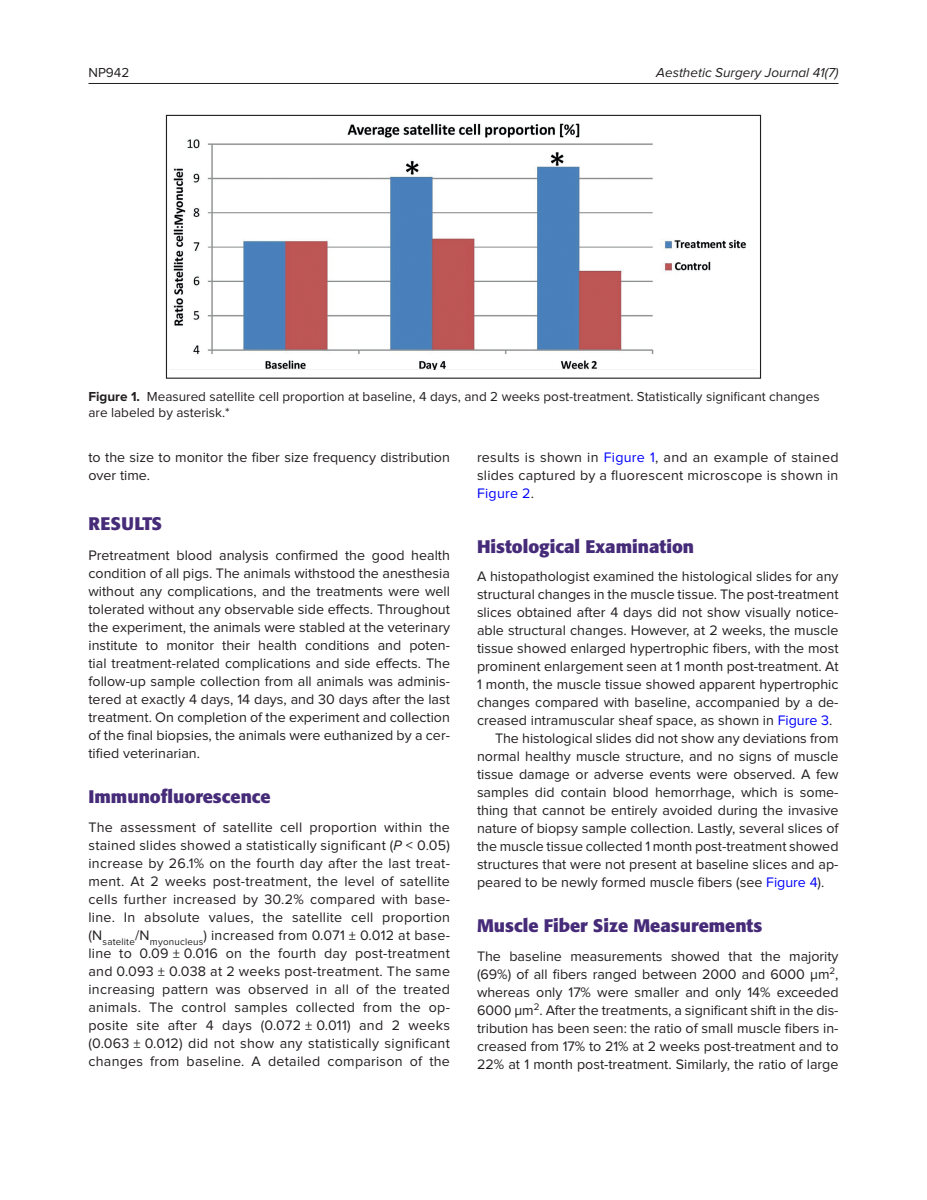
<style>
.page{position:relative;width:927px;height:1200px;background:#fff}
.page>*{position:absolute;margin:0;border:0;box-sizing:border-box;transform-origin:0 0}
.HeadB{font:700 18px "Formata";color:#462b79}
.HeadA{font:700 18px "Formata";letter-spacing:.01em;color:#462b79}
.Text{font:14.25px/18px "Proxima Nova";color:#231f20;text-align:justify}
.TextInd{font:14.25px/18px "Proxima Nova";color:#231f20;text-align:justify}
.FigCapt{font:13.5px/15.8px "Proxima Nova";color:#231f20}
.t1{font:italic 13.5px "Proxima Nova";color:#231f20}
.s1{font-weight:700}
.s2{font-style:italic}
.s3{color:#00f}
</style>
<div class="page">
<img style="left:170px;top:123px;width:587px;height:247px">
<div style="left:166px;top:115px;width:595px;height:263px;border:1px solid #231f20"></div>
<hr style="left:88px;top:83px;width:750px;height:1px;background:#231f20">
<p class="FigCapt" style="left:88px;top:65px;width:42px">NP942</p>
<p class="t1" style="left:656px;top:66px;width:184px">Aesthetic Surgery Journal 41(7)</p>
<p class="FigCapt" style="left:88px;top:389px;width:733px"><span class="s1">Figure 1.</span> Measured satellite cell proportion at baseline, 4 days, and 2 weeks post-treatment. Statistically significant changes are labeled by asterisk.*</p>
<p class="Text" style="left:88px;top:449px;width:363px">to the size to monitor the fiber size frequency distribution over time.</p>
<p class="HeadA" style="left:88px;top:512px;width:75px">RESULTS</p>
<p class="Text" style="left:88px;top:546px;width:363px">Pretreatment blood analysis confirmed the good health condition of all pigs. The animals withstood the anesthesia without any complications, and the treatments were well tolerated without any observable side effects. Throughout the experiment, the animals were stabled at the veterinary institute to monitor their health conditions and poten&shy;tial treatment-related complications and side effects. The follow-up sample collection from all animals was adminis&shy;tered at exactly 4 days, 14 days, and 30 days after the last treatment. On completion of the experiment and collection of the final biopsies, the animals were euthanized by a cer&shy;tified veterinarian.</p>
<p class="HeadB" style="left:88px;top:785px;width:184px">Immunofluorescence</p>
<p class="Text" style="left:88px;top:818px;width:363px">The assessment of satellite cell proportion within the stained slides showed a statistically significant (<span class="s2">P</span> &lt; 0.05) increase by 26.1% on the fourth day after the last treat&shy;ment. At 2 weeks post-treatment, the level of satellite cells further increased by 30.2% compared with base&shy;line. In absolute values, the satellite cell proportion (N<sub>satelite</sub>/N<sub>myonucleus</sub>) increased from 0.071 ± 0.012 at base&shy;line to 0.09 ± 0.016 on the fourth day post-treatment and 0.093 ± 0.038 at 2 weeks post-treatment. The same increasing pattern was observed in all of the treated animals. The control samples collected from the op&shy;posite site after 4 days (0.072 ± 0.011) and 2 weeks (0.063 ± 0.012) did not show any statistically significant changes from baseline. A detailed comparison of the</p>
<p class="Text" style="left:477px;top:449px;width:363px">results is shown in <span class="s3">Figure 1</span>, and an example of stained slides captured by a fluorescent microscope is shown in <span class="s3">Figure 2</span>.</p>
<p class="HeadB" style="left:477px;top:534px;width:219px">Histological Examination</p>
<p class="Text" style="left:477px;top:567px;width:363px">A histopathologist examined the histological slides for any structural changes in the muscle tissue. The post-treatment slices obtained after 4 days did not show visually notice&shy;able structural changes. However, at 2 weeks, the muscle tissue showed enlarged hypertrophic fibers, with the most prominent enlargement seen at 1 month post-treatment. At 1 month, the muscle tissue showed apparent hypertrophic changes compared with baseline, accompanied by a de&shy;creased intramuscular sheaf space, as shown in <span class="s3">Figure 3</span>.</p>
<p class="TextInd" style="left:477px;top:729px;width:363px;text-indent:18px">The histological slides did not show any deviations from normal healthy muscle structure, and no signs of muscle tissue damage or adverse events were observed. A few samples did contain blood hemorrhage, which is some&shy;thing that cannot be entirely avoided during the invasive nature of biopsy sample collection. Lastly, several slices of the muscle tissue collected 1 month post-treatment showed structures that were not present at baseline slices and ap&shy;peared to be newly formed muscle fibers (see <span class="s3">Figure 4</span>).</p>
<p class="HeadB" style="left:477px;top:914px;width:287px">Muscle Fiber Size Measurements</p>
<p class="Text" style="left:477px;top:947px;width:363px">The baseline measurements showed that the majority (69%) of all fibers ranged between 2000 and 6000 µm<sup>2</sup>, whereas only 17% were smaller and only 14% exceeded 6000 µm<sup>2</sup>. After the treatments, a significant shift in the dis&shy;tribution has been seen: the ratio of small muscle fibers in&shy;creased from 17% to 21% at 2 weeks post-treatment and to 22% at 1 month post-treatment. Similarly, the ratio of large</p>
</div>
